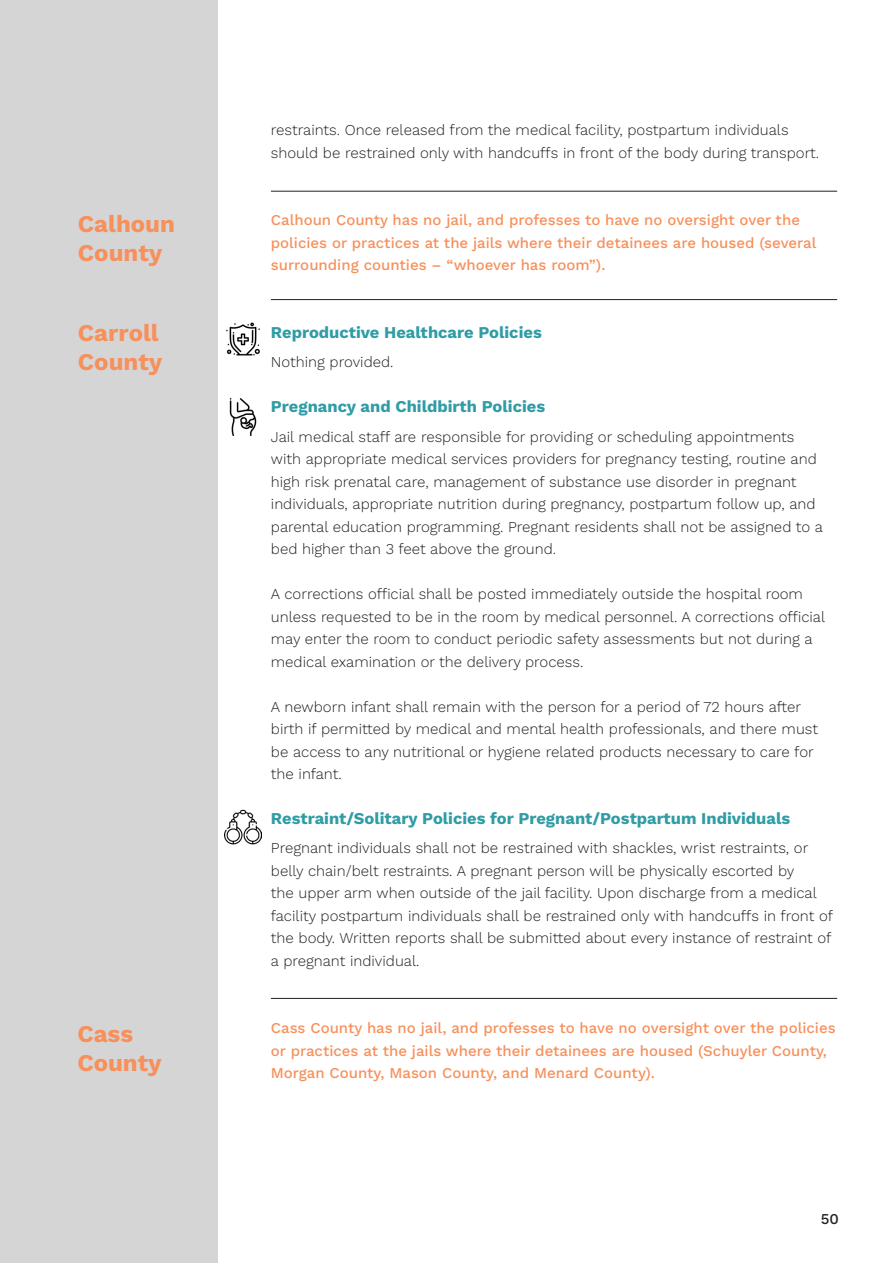
<style>
.page{position:relative;width:893px;height:1263px;background:#fff}
.page>*{position:absolute;margin:0;border:0;box-sizing:border-box;transform-origin:0 0}
.header_2{font:700 24px/28.8px "Work Sans";color:#f7905b}
.t1{font:700 16.5px "Work Sans";color:#309ca5}
.body_text{font:300 15px/22.5px "Work Sans";color:#231f20}
.t2{font:500 15px/22.5px "Work Sans";color:#f7905b}
.t3{font:500 15px "Work Sans";color:#231f20}
</style>
<div class="page">
<div style="left:0;top:0;width:217px;height:1263px;background:#d6d5d6"></div>
<img style="left:226px;top:322px;width:34px;height:34px">
<img style="left:229px;top:398px;width:28px;height:37px">
<img style="left:224px;top:809px;width:37px;height:36px">
<hr style="left:271px;top:191px;width:566px;height:1px;background:#231f20">
<hr style="left:271px;top:299px;width:566px;height:1px;background:#231f20">
<hr style="left:271px;top:998px;width:566px;height:1px;background:#231f20">
<p class="header_2" style="left:78px;top:209px;width:99px">Calhoun<br>County</p>
<p class="header_2" style="left:78px;top:317px;width:86px">Carroll<br>County</p>
<p class="header_2" style="left:77px;top:1019px;width:57px">Cass</p>
<p class="header_2" style="left:77px;top:1047px;width:86px">County</p>
<p class="body_text" style="left:271px;top:119px;width:550px">restraints. Once released from the medical facility, postpartum individuals should be restrained only with handcuffs in front of the body during transport.</p>
<p class="t2" style="left:271px;top:209px;width:547px">Calhoun County has no jail, and professes to have no oversight over the policies or practices at the jails where their detainees are housed (several surrounding counties – “whoever has room”).</p>
<p class="t1" style="left:271px;top:320px;width:272px">Reproductive Healthcare Policies</p>
<p class="body_text" style="left:271px;top:350px;width:124px">Nothing provided.</p>
<p class="t1" style="left:271px;top:394px;width:276px">Pregnancy and Childbirth Policies</p>
<p class="body_text" style="left:271px;top:425px;width:554px">Jail medical staff are responsible for providing or scheduling appointments with appropriate medical services providers for pregnancy testing, routine and high risk prenatal care, management of substance use disorder in pregnant individuals, appropriate nutrition during pregnancy, postpartum follow up, and parental education programming. Pregnant residents shall not be assigned to a bed higher than 3 feet above the ground.</p>
<p class="body_text" style="left:271px;top:582px;width:556px">A corrections official shall be posted immediately outside the hospital room unless requested to be in the room by medical personnel. A corrections official may enter the room to conduct periodic safety assessments but not during a medical examination or the delivery process.</p>
<p class="body_text" style="left:271px;top:695px;width:549px">A newborn infant shall remain with the person for a period of 72 hours after birth if permitted by medical and mental health professionals, and there must be access to any nutritional or hygiene related products necessary to care for the infant.</p>
<p class="t1" style="left:271px;top:806px;width:521px">Restraint/Solitary Policies for Pregnant/Postpartum Individuals</p>
<p class="body_text" style="left:271px;top:836px;width:564px">Pregnant individuals shall not be restrained with shackles, wrist restraints, or belly chain/belt restraints. A pregnant person will be physically escorted by<br>the upper arm when outside of the jail facility. Upon discharge from a medical facility postpartum individuals shall be restrained only with handcuffs in front of the body. Written reports shall be submitted about every instance of restraint of a pregnant individual.</p>
<p class="t2" style="left:271px;top:1016px;width:566px">Cass County has no jail, and professes to have no oversight over the policies or practices at the jails where their detainees are housed (Schuyler County,<br>Morgan County, Mason County, and Menard County).</p>
<p class="t3" style="left:821px;top:1207px;width:20px">50</p>
</div>
